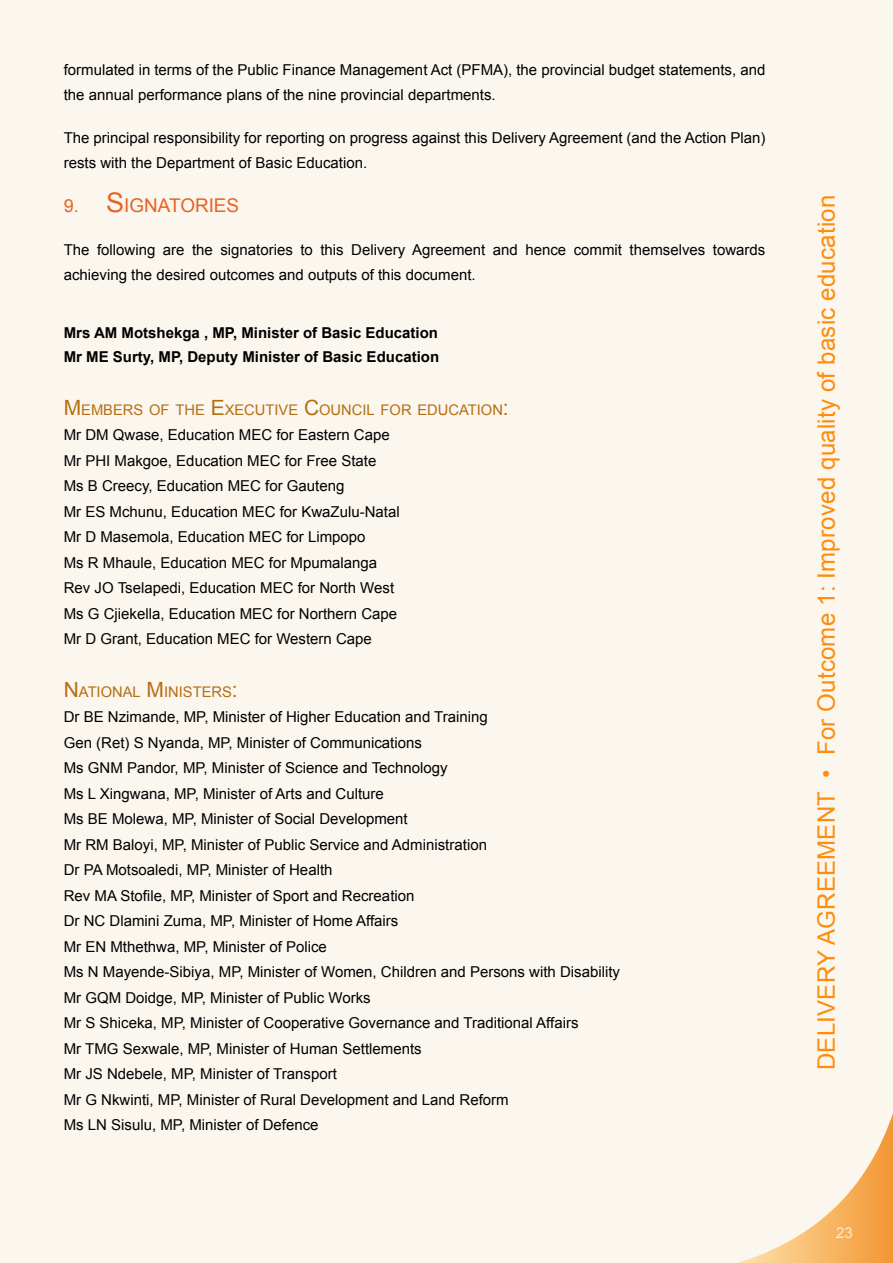
<style>
.page{position:relative;width:893px;height:1263px;background:#fbf6ee}
.page>*{position:absolute;margin:0;border:0;box-sizing:border-box;transform-origin:0 0}
.t1{font:24px "Arial";letter-spacing:.01em;color:#ff8c0a}
.t2{font:18.9px "Arial";color:#e96221}
.t3{font:15px/25.5px "Arial";color:#000}
.t4{font:700 15px/24px "Arial";color:#000}
.t5{font:15px "Arial";color:#ffe8ce}
.t6{font:14.7px "Arial";color:#b56e12}
.s1{font-size:18px}
.s2{font-size:27px}
.s3{font-size:21px}
</style>
<div class="page">
<svg style="left:738px;top:1113px;width:155px;height:150px"></svg>
<p class="t3" style="left:64px;top:57px;width:703px">formulated in terms of the Public Finance Management Act (PFMA), the provincial budget statements, and the annual performance plans of the nine provincial departments.</p>
<p class="t3" style="left:64px;top:125px;width:703px">The principal responsibility for reporting on progress against this Delivery Agreement (and the Action Plan) rests with the Department of Basic Education.</p>
<p class="t2" style="left:64px;top:195px;width:177px"><span class="s1">9.</span> <span class="s2">S</span> ignatori es</p>
<p class="t3" style="left:64px;top:237px;width:703px">The following are the signatories to this Delivery Agreement and hence commit themselves towards achieving the desired outcomes and outputs of this document.</p>
<p class="t4" style="left:64px;top:321px;width:377px">Mrs AM Motshekga , MP, Minister of Basic Education<br>Mr ME Surty, MP, Deputy Minister of Basic Education</p>
<p class="t6" style="left:64px;top:401px;width:297px"><span class="s3">M</span> embers of th e <span class="s3">E</span>xecutive <span class="s3">C</span>ouncil</p>
<p class="t6" style="left:381px;top:401px;width:130px">for education<span class="s3">:</span></p>
<p class="t3" style="left:64px;top:422px;width:337px">Mr DM Qwase, Education MEC for Eastern Cape Mr PHI Makgoe, Education MEC for Free State Ms B Creecy, Education MEC for Gauteng<br>Mr ES Mchunu, Education MEC for KwaZulu-Natal Mr D Masemola, Education MEC for Limpopo<br>Ms R Mhaule, Education MEC for Mpumalanga Rev JO Tselapedi, Education MEC for North West Ms G Cjiekella, Education MEC for Northern Cape Mr D Grant, Education MEC for Western Cape</p>
<p class="t6" style="left:64px;top:683px;width:175px"><span class="s3">N</span>ational <span class="s3">M</span> i nisters<span class="s3">:</span></p>
<p class="t3" style="left:64px;top:704px;width:558px">Dr BE Nzimande, MP, Minister of Higher Education and Training<br>Gen (Ret) S Nyanda, MP, Minister of Communications<br>Ms GNM Pandor, MP, Minister of Science and Technology<br>Ms L Xingwana, MP, Minister of Arts and Culture<br>Ms BE Molewa, MP, Minister of Social Development<br>Mr RM Baloyi, MP, Minister of Public Service and Administration<br>Dr PA Motsoaledi, MP, Minister of Health<br>Rev MA Stofile, MP, Minister of Sport and Recreation<br>Dr NC Dlamini Zuma, MP, Minister of Home Affairs<br>Mr EN Mthethwa, MP, Minister of Police<br>Ms N Mayende-Sibiya, MP, Minister of Women, Children and Persons with Disability Mr GQM Doidge, MP, Minister of Public Works<br>Mr S Shiceka, MP, Minister of Cooperative Governance and Traditional Affairs<br>Mr TMG Sexwale, MP, Minister of Human Settlements<br>Mr JS Ndebele, MP, Minister of Transport<br>Mr G Nkwinti, MP, Minister of Rural Development and Land Reform<br>Ms LN Sisulu, MP, Minister of Defence</p>
<h1 class="t1" style="left:813px;top:1070px;width:876px;rotate:-90deg">DELIVERY AGREEMENT • For Outcome 1: Improved quality of basic education</h1>
<p class="t5" style="left:836px;top:1224px;width:18px">23</p>
</div>
